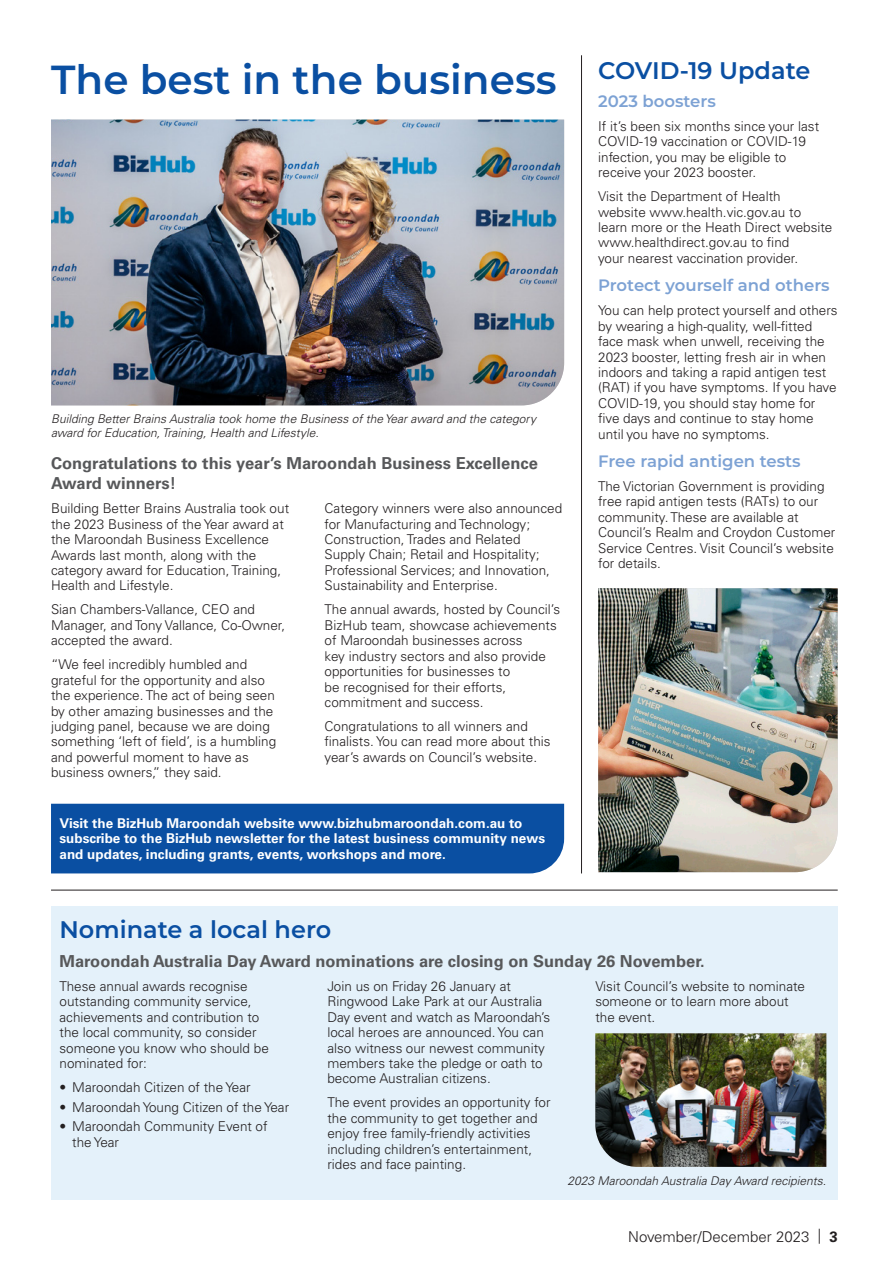
<style>
.page{position:relative;width:893px;height:1263px;background:#fff}
.page>*{position:absolute;margin:0;border:0;box-sizing:border-box;transform-origin:0 0}
.Heading__Large{font:600 40.5px "Montserrat";color:#0a4fa2}
.Heading__Small{font:600 24px "Montserrat";color:#0a4fa2}
.Intro{font:700 16.5px/19.8px "Univers LT Pro 65";color:#57585a}
.Body{font:600 16.5px "Montserrat";color:#7da2d4}
.t1{font:300 15px "Univers LT Pro 45";color:#231f20}
.Body-2{font:300 13.5px/15.5px "Univers LT Pro 45";color:#231f20}
.Sub_Heading{font:700 13.5px/15.5px "Univers LT Pro 65";color:#fff}
.Dot_point{font:300 13.5px/15.5px "Univers LT Pro 45";color:#231f20}
.Photo_Caption{font:italic 300 12px/14.4px "Univers LT Pro 45";color:#231f20}
.s1{font-family:"Univers LT Pro 65";font-weight:700}
</style>
<div class="page">
<hr style="left:581px;top:55px;width:1px;height:818px;background:#231f20">
<hr style="left:51px;top:890px;width:787px;height:1px;background:#231f20">
<div style="left:51px;top:907px;width:787px;height:293px;background:#e4f1fa"></div>
<img style="left:51px;top:120px;width:513px;height:285px">
<div style="left:51px;top:804px;width:513px;height:69px;background:#0a4fa2"></div>
<img style="left:598px;top:588px;width:240px;height:284px">
<img style="left:595px;top:1033px;width:231px;height:134px">
<p class="Heading__Large" style="left:51px;top:51px;width:507px">The best in the business</p>
<p class="Photo_Caption" style="left:51px;top:411px;width:486px">Building Better Brains Australia took home the Business of the Year award and the category award for Education, Training, Health and Lifestyle.</p>
<h2 class="Intro" style="left:51px;top:453px;width:488px">Congratulations to this year’s Maroondah Business Excellence<br>Award winners!</h2>
<p class="Body-2" style="left:51px;top:500px;width:240px">Building Better Brains Australia took out the 2023 Business of the Year award at the Maroondah Business Excellence Awards last month, along with the category award for Education, Training, Health and Lifestyle.</p>
<p class="Body-2" style="left:51px;top:601px;width:236px">Sian Chambers-Vallance, CEO and<br>Manager, and Tony Vallance, Co-Owner, accepted the award.</p>
<p class="Body-2" style="left:51px;top:656px;width:227px">“We feel incredibly humbled and grateful for the opportunity and also the experience. The act of being seen by other amazing businesses and the judging panel, because we are doing something ‘left of field’, is a humbling and powerful moment to have as business owners,” they said.</p>
<p class="Body-2" style="left:325px;top:500px;width:239px">Category winners were also announced for Manufacturing and Technology; Construction, Trades and Related Supply Chain; Retail and Hospitality; Professional Services; and Innovation, Sustainability and Enterprise.</p>
<p class="Body-2" style="left:325px;top:601px;width:237px">The annual awards, hosted by Council’s BizHub team, showcase achievements of Maroondah businesses across<br>key industry sectors and also provide opportunities for businesses to<br>be recognised for their efforts, commitment and success.</p>
<p class="Body-2" style="left:325px;top:718px;width:228px">Congratulations to all winners and finalists. You can read more about this year’s awards on Council’s website.</p>
<h3 class="Sub_Heading" style="left:60px;top:815px;width:487px">Visit the BizHub Maroondah website www.bizhubmaroondah.com.au to subscribe to the BizHub newsletter for the latest business community news and updates, including grants, events, workshops and more.</h3>
<h1 class="Heading__Small" style="left:598px;top:53px;width:214px">COVID-19 Update</h1>
<p class="Body" style="left:598px;top:89px;width:119px">2023 boosters</p>
<p class="Body-2" style="left:598px;top:118px;width:223px">If it’s been six months since your last COVID-19 vaccination or COVID-19 infection, you may be eligible to receive your 2023 booster.</p>
<p class="Body-2" style="left:598px;top:188px;width:236px">Visit the Department of Health<br>website www.health.vic.gov.au to learn more or the Heath Direct website www.healthdirect.gov.au to find<br>your nearest vaccination provider.</p>
<p class="Body" style="left:598px;top:274px;width:233px">Protect yourself and others</p>
<p class="Body-2" style="left:598px;top:302px;width:241px">You can help protect yourself and others by wearing a high-quality, well-fitted face mask when unwell, receiving the 2023 booster, letting fresh air in when indoors and taking a rapid antigen test (RAT) if you have symptoms. If you have COVID-19, you should stay home for five days and continue to stay home until you have no symptoms.</p>
<p class="Body" style="left:598px;top:449px;width:204px">Free rapid antigen tests</p>
<p class="Body-2" style="left:598px;top:478px;width:239px">The Victorian Government is providing free rapid antigen tests (RATs) to our community. These are available at Council’s Realm and Croydon Customer Service Centres. Visit Council’s website for details.</p>
<h1 class="Heading__Small" style="left:60px;top:913px;width:273px">Nominate a local hero</h1>
<h2 class="Intro" style="left:60px;top:950px;width:647px">Maroondah Australia Day Award nominations are closing on Sunday 26 November.</h2>
<p class="Body-2" style="left:60px;top:978px;width:211px">These annual awards recognise outstanding community service, achievements and contribution to the local community, so consider someone you know who should be nominated for:</p>
<p class="Dot_point" style="left:60px;top:1079px;width:193px">• Maroondah Citizen of the Year</p>
<p class="Dot_point" style="left:60px;top:1099px;width:231px">• Maroondah Young Citizen of the Year</p>
<p class="Dot_point" style="left:72px;top:1118px;width:197px;text-indent:-13px">• Maroondah Community Event of the Year</p>
<p class="Body-2" style="left:595px;top:978px;width:211px">Visit Council’s website to nominate someone or to learn more about the event.</p>
<p class="Body-2" style="left:327px;top:978px;width:224px">Join us on Friday 26 January at Ringwood Lake Park at our Australia Day event and watch as Maroondah’s local heroes are announced. You can also witness our newest community members take the pledge or oath to become Australian citizens.</p>
<p class="Body-2" style="left:327px;top:1094px;width:225px">The event provides an opportunity for the community to get together and enjoy free family-friendly activities including children’s entertainment, rides and face painting.</p>
<p class="Photo_Caption" style="left:567px;top:1173px;width:260px">2023 Maroondah Australia Day Award recipients.</p>
<p class="t1" style="left:628px;top:1226px;width:211px">November/December 2023 | <span class="s1">3</span></p>
</div>
